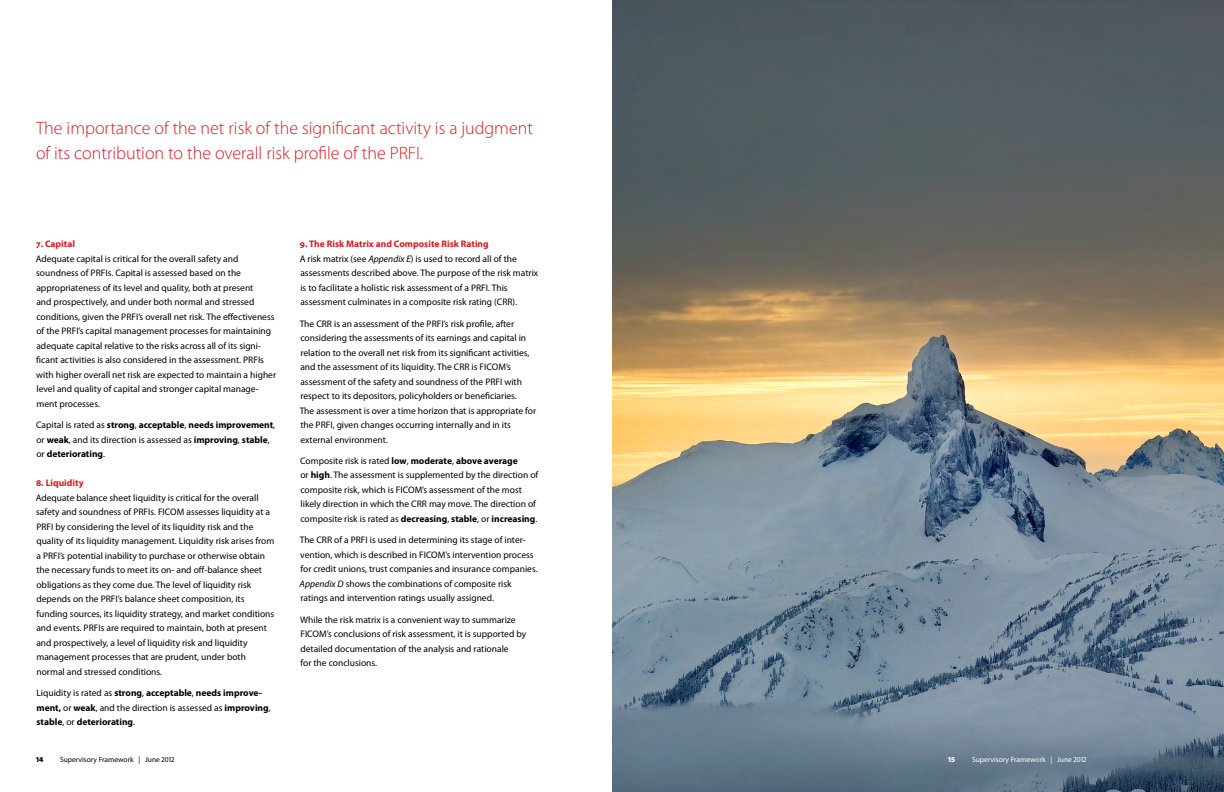
<style>
.page{position:relative;width:1224px;height:792px;background:#fff}
.page>*{position:absolute;margin:0;border:0;box-sizing:border-box;transform-origin:0 0}
.t1{font:300 18px/26px "Myriad Pro";color:#d71920}
.t2{font:9.5px/14.5px "Myriad Pro";color:#000}
.t3{font:700 9.5px/14.5px "Myriad Pro";color:#000}
.t4{font:700 9.5px "Myriad Pro";color:#d71920}
.t5{font:7.5px "Myriad Pro";color:#000}
.t6{font:7.5px "Myriad Pro";color:#fff}
.t7{font:900 7.5px "Myriad Pro";color:#000}
.t8{font:900 7.5px "Myriad Pro";color:#fff}
.s1{font-weight:400}
.s2{font-weight:700;color:#d71920}
.s3{font-style:italic}
.s4{font-weight:700}
</style>
<div class="page">
<img style="left:612px;top:0;width:612px;height:792px">
<h1 class="t1" style="left:36px;top:114px;width:498px">The importance of the net risk of the significant activity is a judgment of its contribution to the overall risk profile of the PRFI.</h1>
<p class="t4" style="left:36px;top:238px;width:40px">7. Capital</p>
<p class="t2" style="left:36px;top:251px;width:242px">Adequate capital is critical for the overall safety and soundness of PRFIs. Capital is assessed based on the appropriateness of its level and quality, both at present<br>and prospectively, and under both normal and stressed conditions, given the PRFI’s overall net risk. The effectiveness of the PRFI’s capital management processes for maintaining adequate capital relative to the risks across all of its signi&shy;ficant activities is also considered in the assessment. PRFIs with higher overall net risk are expected to maintain a higher level and quality of capital and stronger capital manage&shy;ment processes.</p>
<p class="t3" style="left:36px;top:417px;width:241px"><span class="s1">Capital is rated as</span> strong<span class="s1">,</span> acceptable<span class="s1">,</span> needs improvement<span class="s1">, or</span> weak<span class="s1">, and its direction is assessed as</span> improving<span class="s1">,</span> stable<span class="s1">, or</span> deteriorating<span class="s1">.</span></p>
<p class="t4" style="left:36px;top:477px;width:49px">8. Liquidity</p>
<p class="t2" style="left:36px;top:490px;width:240px">Adequate balance sheet liquidity is critical for the overall safety and soundness of PRFIs. FICOM assesses liquidity at a PRFI by considering the level of its liquidity risk and the quality of its liquidity management. Liquidity risk arises from a PRFI’s potential inability to purchase or otherwise obtain the necessary funds to meet its on- and off-balance sheet obligations as they come due. The level of liquidity risk depends on the PRFI’s balance sheet composition, its funding sources, its liquidity strategy, and market conditions and events. PRFIs are required to maintain, both at present and prospectively, a level of liquidity risk and liquidity management processes that are prudent, under both normal and stressed conditions.</p>
<p class="t3" style="left:36px;top:685px;width:236px"><span class="s1">Liquidity is rated as</span> strong<span class="s1">,</span> acceptable<span class="s1">,</span> needs improve&shy;ment, <span class="s1">or</span> weak<span class="s1">, and the direction is assessed as</span> improving<span class="s1">, </span>stable<span class="s1">, or</span> deteriorating<span class="s1">.</span></p>
<p class="t2" style="left:300px;top:236px;width:240px"><span class="s2">9. The Risk Matrix and Composite Risk Rating<br></span>A risk matrix (see <span class="s3">Appendix E</span>) is used to record all of the assessments described above. The purpose of the risk matrix is to facilitate a holistic risk assessment of a PRFI. This assessment culminates in a composite risk rating (CRR).</p>
<p class="t2" style="left:300px;top:316px;width:238px">The CRR is an assessment of the PRFI’s risk profile, after considering the assessments of its earnings and capital in relation to the overall net risk from its significant activities, and the assessment of its liquidity. The CRR is FICOM’s assessment of the safety and soundness of the PRFI with respect to its depositors, policyholders or beneficiaries.<br>The assessment is over a time horizon that is appropriate for the PRFI, given changes occurring internally and in its external environment.</p>
<p class="t2" style="left:300px;top:453px;width:240px">Composite risk is rated <span class="s4">low</span>, <span class="s4">moderate</span>, <span class="s4">above average<br></span>or <span class="s4">high</span>. The assessment is supplemented by the direction of composite risk, which is FICOM’s assessment of the most likely direction in which the CRR may move. The direction of composite risk is rated as <span class="s4">decreasing</span>, <span class="s4">stable</span>, or <span class="s4">increasing</span>.</p>
<p class="t2" style="left:300px;top:533px;width:240px">The CRR of a PRFI is used in determining its stage of inter&shy;vention, which is described in FICOM’s intervention process for credit unions, trust companies and insurance companies.<br><span class="s3">Appendix D</span> shows the combinations of composite risk ratings and intervention ratings usually assigned.</p>
<p class="t2" style="left:300px;top:612px;width:228px">While the risk matrix is a convenient way to summarize FICOM’s conclusions of risk assessment, it is supported by detailed documentation of the analysis and rationale<br>for the conclusions.</p>
<p class="t7" style="left:36px;top:754px;width:9px">14</p>
<p class="t5" style="left:60px;top:754px;width:116px">Supervisory Framework | June 2012</p>
<p class="t8" style="left:948px;top:754px;width:8px">15</p>
<p class="t6" style="left:972px;top:754px;width:116px">Supervisory Framework | June 2012</p>
</div>
